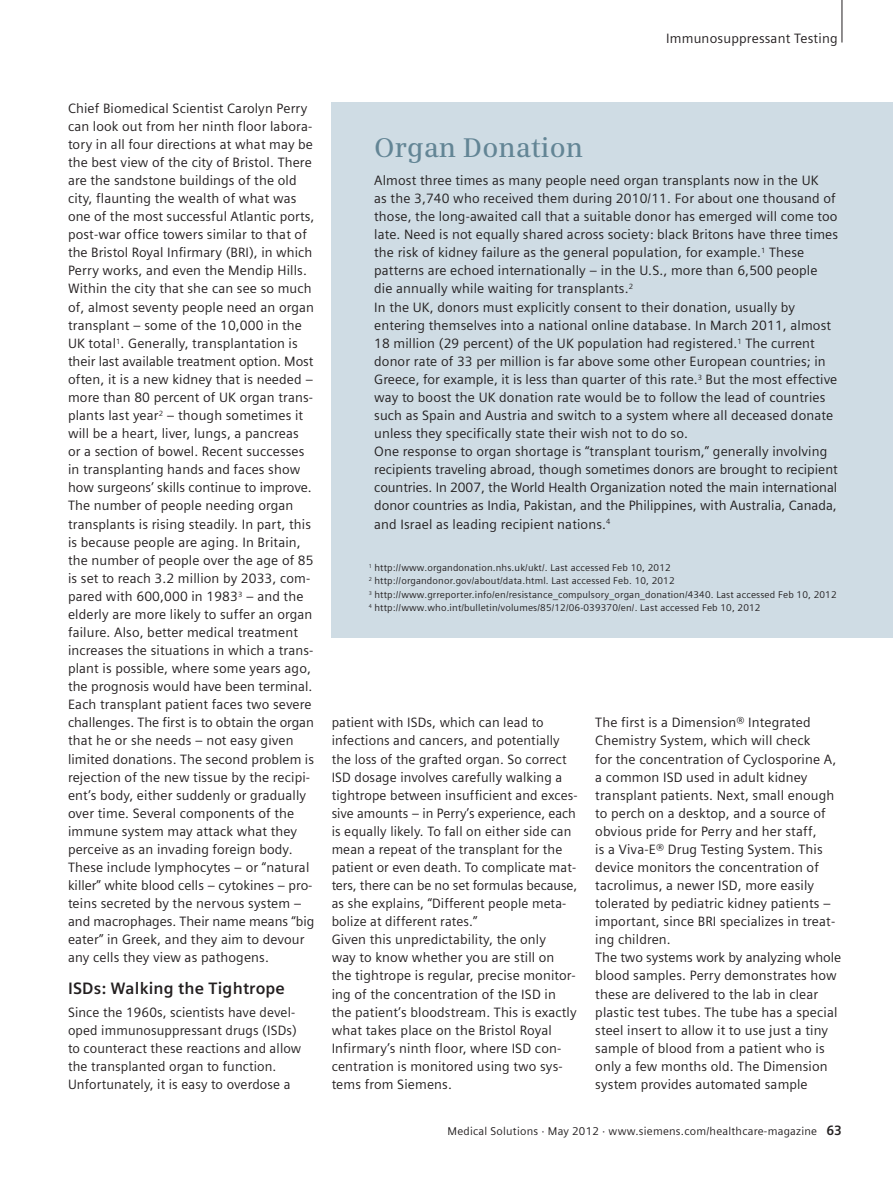
<style>
.page{position:relative;width:893px;height:1191px;background:#fff}
.page>*{position:absolute;margin:0;border:0;box-sizing:border-box;transform-origin:0 0}
.t1{font:600 27px "Siemens Serif";letter-spacing:.005em;color:#638595}
.t2{font:700 16.5px "Siemens Sans";letter-spacing:.01em;color:#231f20}
.t3{font:13.5px/18px "Siemens Sans";letter-spacing:.01em;color:#231f20}
.t4{font:11.25px "Siemens Sans";letter-spacing:.02em;color:#231f20}
.t5{font:9.75px/13.2px "Siemens Sans";letter-spacing:.015em;color:#231f20}
.s1{font-weight:700;font-size:13.5px}
</style>
<div class="page">
<hr style="left:842px;top:0;width:1px;height:43px;background:#231f20">
<div style="left:332px;top:102px;width:561px;height:536px;background:#cfdce4"></div>
<p class="t3" style="left:666px;top:30px;width:173px">Immunosuppressant Testing</p>
<p class="t3" style="left:68px;top:100px;width:248px">Chief Biomedical Scientist Carolyn Perry can look out from her ninth floor labora&shy;tory in all four directions at what may be the best view of the city of Bristol. There are the sandstone buildings of the old city, flaunting the wealth of what was one of the most successful Atlantic ports, post-war office towers similar to that of the Bristol Royal Infirmary (BRI), in which Perry works, and even the Mendip Hills.<br>Within the city that she can see so much of, almost seventy people need an organ transplant – some of the 10,000 in the UK total<sup>1</sup>. Generally, transplantation is their last available treatment option. Most often, it is a new kidney that is needed – more than 80 percent of UK organ trans&shy;plants last year<sup>2</sup> – though sometimes it will be a heart, liver, lungs, a pancreas or a section of bowel. Recent successes in transplanting hands and faces show how surgeons’ skills continue to improve.<br>The number of people needing organ transplants is rising steadily. In part, this is because people are aging. In Britain, the number of people over the age of 85 is set to reach 3.2 million by 2033, com&shy;pared with 600,000 in 1983<sup>3</sup> – and the elderly are more likely to suffer an organ failure. Also, better medical treatment increases the situations in which a trans&shy;plant is possible, where some years ago, the prognosis would have been terminal.<br>Each transplant patient faces two severe challenges. The first is to obtain the organ that he or she needs – not easy given limited donations. The second problem is rejection of the new tissue by the recipi&shy;ent’s body, either suddenly or gradually over time. Several components of the immune system may attack what they perceive as an invading foreign body.<br>These include lymphocytes – or “natural killer” white blood cells – cytokines – pro&shy;teins secreted by the nervous system – and macrophages. Their name means “big eater” in Greek, and they aim to devour any cells they view as pathogens.</p>
<p class="t2" style="left:68px;top:980px;width:218px">ISDs: Walking the Tightrope</p>
<p class="t3" style="left:68px;top:1003px;width:235px">Since the 1960s, scientists have devel&shy;oped immunosuppressant drugs (ISDs) to counteract these reactions and allow the transplanted organ to function.<br>Unfortunately, it is easy to overdose a</p>
<h1 class="t1" style="left:374px;top:135px;width:211px">Organ Donation</h1>
<p class="t3" style="left:374px;top:172px;width:465px">Almost three times as many people need organ transplants now in the UK<br>as the 3,740 who received them during 2010/11. For about one thousand of those, the long-awaited call that a suitable donor has emerged will come too late. Need is not equally shared across society: black Britons have three times the risk of kidney failure as the general population, for example.<sup>1</sup> These patterns are echoed internationally – in the U.S., more than 6,500 people die annually while waiting for transplants.<sup>2<br></sup>In the UK, donors must explicitly consent to their donation, usually by entering themselves into a national online database. In March 2011, almost 18 million (29 percent) of the UK population had registered.<sup>1</sup> The current donor rate of 33 per million is far above some other European countries; in Greece, for example, it is less than quarter of this rate.<sup>3</sup> But the most effective way to boost the UK donation rate would be to follow the lead of countries such as Spain and Austria and switch to a system where all deceased donate unless they specifically state their wish not to do so.<br>One response to organ shortage is “transplant tourism,” generally involving recipients traveling abroad, though sometimes donors are brought to recipient countries. In 2007, the World Health Organization noted the main international donor countries as India, Pakistan, and the Philippines, with Australia, Canada, and Israel as leading recipient nations.<sup>4</sup></p>
<p class="t5" style="left:369px;top:562px;width:469px"><sup>1</sup> http://www.organdonation.nhs.uk/ukt/. Last accessed Feb 10, 2012<br><sup>2</sup> http://organdonor.gov/about/data.html. Last accessed Feb. 10, 2012<br><sup>3</sup> http://www.grreporter.info/en/resistance_compulsory_organ_donation/4340. Last accessed Feb 10, 2012<br><sup>4</sup> http://www.who.int/bulletin/volumes/85/12/06-039370/en/. Last accessed Feb 10, 2012</p>
<p class="t3" style="left:332px;top:714px;width:248px">patient with ISDs, which can lead to infections and cancers, and potentially the loss of the grafted organ. So correct ISD dosage involves carefully walking a tightrope between insufficient and exces&shy;sive amounts – in Perry’s experience, each is equally likely. To fall on either side can mean a repeat of the transplant for the patient or even death. To complicate mat&shy;ters, there can be no set formulas because, as she explains, “Different people meta&shy;bolize at different rates.”<br>Given this unpredictability, the only<br>way to know whether you are still on<br>the tightrope is regular, precise monitor&shy;ing of the concentration of the ISD in the patient’s bloodstream. This is exactly what takes place on the Bristol Royal Infirmary’s ninth floor, where ISD con&shy;centration is monitored using two sys&shy;tems from Siemens.</p>
<p class="t3" style="left:595px;top:714px;width:247px">The first is a Dimension® Integrated Chemistry System, which will check<br>for the concentration of Cyclosporine A, a common ISD used in adult kidney transplant patients. Next, small enough to perch on a desktop, and a source of obvious pride for Perry and her staff,<br>is a Viva-E® Drug Testing System. This device monitors the concentration of tacrolimus, a newer ISD, more easily tolerated by pediatric kidney patients – important, since BRI specializes in treat&shy;ing children.<br>The two systems work by analyzing whole blood samples. Perry demonstrates how these are delivered to the lab in clear plastic test tubes. The tube has a special steel insert to allow it to use just a tiny sample of blood from a patient who is only a few months old. The Dimension system provides automated sample</p>
<p class="t4" style="left:448px;top:1126px;width:396px">Medical Solutions · May 2012 · www.siemens.com/healthcare-magazine <span class="s1">63</span></p>
</div>
